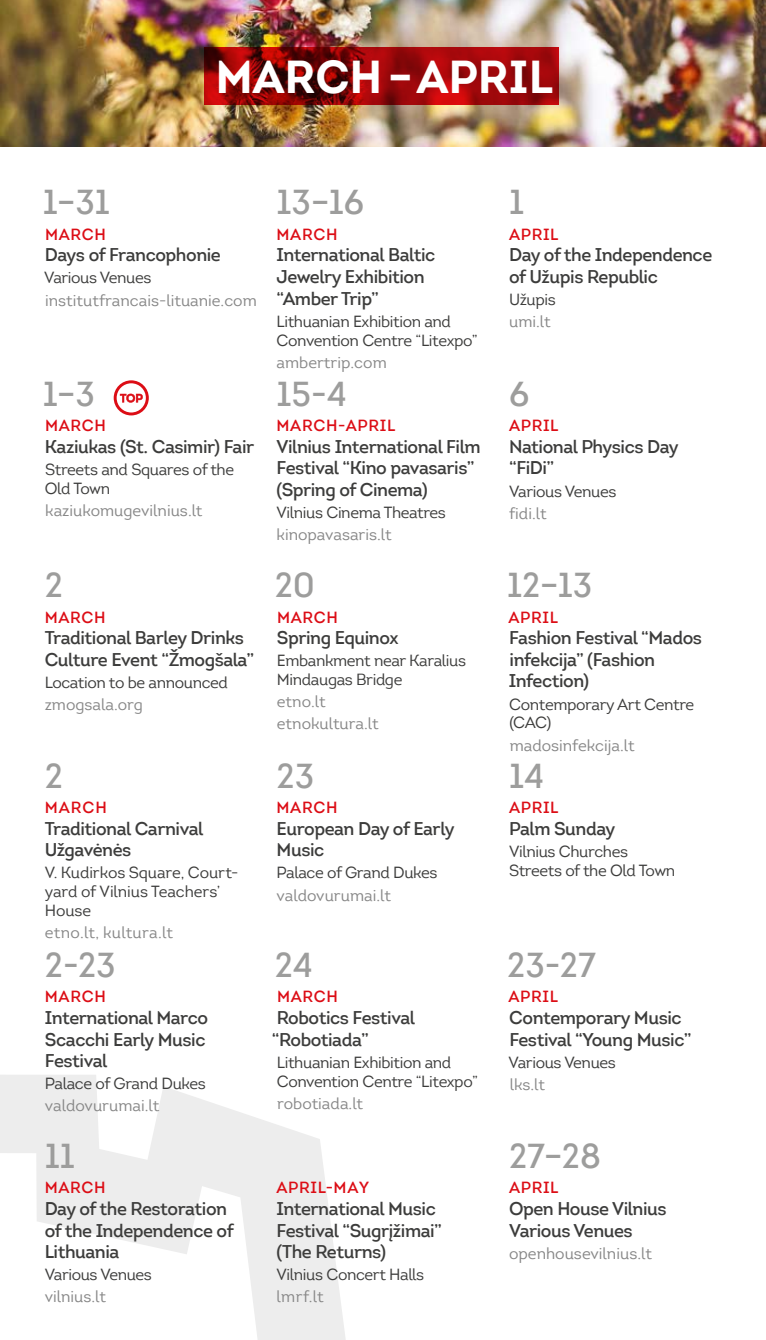
<style>
.page{position:relative;width:766px;height:1340px;background:#fff}
.page>*{position:absolute;margin:0;border:0;box-sizing:border-box;transform-origin:0 0}
.t1{font:700 45px "Intro";color:#fff}
.t2{font:600 33.75px "Intro";color:#9d9d9c}
.t3{font:600 18px/21.6px "Intro";letter-spacing:-.025em;color:#3c3c3b}
.t4{font:15.75px/18.9px "Intro";letter-spacing:-.025em;color:#3c3c3b}
.t5{font:15.75px/22.1px "Intro";color:#878787}
.t6{font:600 15.75px "Intro";letter-spacing:.04em;color:#dc0d15}
.t7{font:15.75px/18.9px "Intro";letter-spacing:-.005em;color:#3c3c3b}
</style>
<div class="page">
<svg style="left:0;top:1075px;width:345px;height:264px;fill:#f3f3f3"></svg>
<img style="left:0;top:0;width:765px;height:147px">
<svg style="left:204px;top:47px;width:355px;height:58px;background:#900607"></svg>
<svg style="left:114px;top:380px;width:35px;height:35px"></svg>
<h1 class="t1" style="left:215px;top:48px;width:339px">MARCH–APRIL</h1>
<h2 class="t2" style="left:43px;top:181px;width:69px">1–31</h2>
<p class="t6" style="left:45px;top:224px;width:62px">MARCH</p>
<p class="t3" style="left:45px;top:244px;width:177px">Days of Francophonie</p>
<p class="t4" style="left:44px;top:268px;width:109px">Various Venues</p>
<p class="t5" style="left:45px;top:289px;width:213px">institutfrancais-lituanie.com</p>
<h2 class="t2" style="left:43px;top:373px;width:54px">1–3</h2>
<p class="t6" style="left:45px;top:416px;width:62px">MARCH</p>
<p class="t3" style="left:45px;top:436px;width:211px">Kaziukas (St. Casimir) Fair</p>
<p class="t4" style="left:45px;top:460px;width:191px">Streets and Squares of the<br>Old Town</p>
<p class="t5" style="left:45px;top:499px;width:159px">kaziukomugevilnius.lt</p>
<h2 class="t2" style="left:45px;top:564px;width:20px">2</h2>
<p class="t6" style="left:45px;top:607px;width:62px">MARCH</p>
<p class="t3" style="left:45px;top:627px;width:211px">Traditional Barley Drinks<br>Culture Event “Žmogšala”</p>
<p class="t4" style="left:45px;top:673px;width:185px">Location to be announced</p>
<p class="t5" style="left:45px;top:693px;width:100px">zmogsala.org</p>
<h2 class="t2" style="left:45px;top:754px;width:20px">2</h2>
<p class="t6" style="left:45px;top:797px;width:64px">MARCH</p>
<p class="t3" style="left:45px;top:817px;width:160px">Traditional Carnival<br>Užgavėnės</p>
<p class="t7" style="left:45px;top:863px;width:195px">V. Kudirkos Square, Court&shy;yard of Vilnius Teachers’<br>House</p>
<p class="t5" style="left:45px;top:921px;width:130px">etno.lt, kultura.lt</p>
<h2 class="t2" style="left:45px;top:943px;width:72px">2-23</h2>
<p class="t6" style="left:45px;top:987px;width:62px">MARCH</p>
<p class="t3" style="left:45px;top:1006px;width:164px">International Marco<br>Scacchi Early Music<br>Festival</p>
<p class="t4" style="left:45px;top:1074px;width:162px">Palace of Grand Dukes</p>
<p class="t5" style="left:45px;top:1094px;width:116px">valdovurumai.lt</p>
<h2 class="t2" style="left:45px;top:1134px;width:32px">11</h2>
<p class="t6" style="left:45px;top:1177px;width:62px">MARCH</p>
<p class="t3" style="left:45px;top:1197px;width:191px">Day of the Restoration of the Independence of<br>Lithuania</p>
<p class="t4" style="left:45px;top:1265px;width:109px">Various Venues</p>
<p class="t5" style="left:45px;top:1285px;width:63px">vilnius.lt</p>
<h2 class="t2" style="left:276px;top:181px;width:89px">13–16</h2>
<p class="t6" style="left:276px;top:224px;width:62px">MARCH</p>
<p class="t3" style="left:276px;top:244px;width:160px">International Baltic<br>Jewelry Exhibition “Amber Trip”</p>
<p class="t4" style="left:276px;top:312px;width:203px">Lithuanian Exhibition and<br>Convention Centre “Litexpo”</p>
<p class="t5" style="left:276px;top:351px;width:112px">ambertrip.com</p>
<h2 class="t2" style="left:276px;top:373px;width:72px">15-4</h2>
<p class="t6" style="left:276px;top:416px;width:120px">MARCH-APRIL</p>
<p class="t3" style="left:276px;top:436px;width:205px">Vilnius International Film<br>Festival “Kino pavasaris” (Spring of Cinema)</p>
<p class="t4" style="left:276px;top:503px;width:171px">Vilnius Cinema Theatres</p>
<p class="t5" style="left:276px;top:524px;width:117px">kinopavasaris.lt</p>
<h2 class="t2" style="left:275px;top:564px;width:42px">20</h2>
<p class="t6" style="left:277px;top:607px;width:62px">MARCH</p>
<p class="t3" style="left:277px;top:627px;width:123px">Spring Equinox</p>
<p class="t4" style="left:277px;top:651px;width:190px">Embankment near Karalius<br>Mindaugas Bridge</p>
<p class="t5" style="left:277px;top:690px;width:103px">etno.lt etnokultura.lt</p>
<h2 class="t2" style="left:276px;top:754px;width:39px">23</h2>
<p class="t6" style="left:276px;top:797px;width:62px">MARCH</p>
<p class="t3" style="left:276px;top:817px;width:180px">European Day of Early<br>Music</p>
<p class="t4" style="left:276px;top:863px;width:162px">Palace of Grand Dukes</p>
<p class="t5" style="left:276px;top:884px;width:116px">valdovurumai.lt</p>
<h2 class="t2" style="left:275px;top:943px;width:40px">24</h2>
<p class="t6" style="left:277px;top:987px;width:62px">MARCH</p>
<p class="t3" style="left:271px;top:1006px;width:145px">Robotics Festival “Robotiada”</p>
<p class="t4" style="left:277px;top:1052px;width:203px">Lithuanian Exhibition and<br>Convention Centre “Litexpo”</p>
<p class="t5" style="left:277px;top:1092px;width:87px">robotiada.lt</p>
<p class="t6" style="left:276px;top:1177px;width:94px">APRIL-MAY</p>
<p class="t3" style="left:276px;top:1197px;width:167px">International Music<br>Festival “Sugrįžimai” (The Returns)</p>
<p class="t4" style="left:276px;top:1265px;width:149px">Vilnius Concert Halls</p>
<p class="t5" style="left:276px;top:1285px;width:49px">lmrf.lt</p>
<h2 class="t2" style="left:509px;top:181px;width:17px">1</h2>
<p class="t6" style="left:509px;top:224px;width:51px">APRIL</p>
<p class="t3" style="left:509px;top:244px;width:205px">Day of the Independence of Užupis Republic</p>
<p class="t4" style="left:509px;top:290px;width:48px">Užupis</p>
<p class="t5" style="left:509px;top:311px;width:43px">umi.lt</p>
<h2 class="t2" style="left:509px;top:373px;width:22px">6</h2>
<p class="t6" style="left:509px;top:416px;width:51px">APRIL</p>
<p class="t3" style="left:509px;top:436px;width:171px">National Physics Day “FiDi”</p>
<p class="t4" style="left:509px;top:481px;width:109px">Various Venues</p>
<p class="t5" style="left:509px;top:502px;width:39px">fidi.lt</p>
<h2 class="t2" style="left:507px;top:564px;width:87px">12–13</h2>
<p class="t6" style="left:508px;top:607px;width:51px">APRIL</p>
<p class="t3" style="left:509px;top:627px;width:194px">Fashion Festival “Mados infekcija” (Fashion<br>Infection)</p>
<p class="t4" style="left:509px;top:694px;width:186px">Contemporary Art Centre (CAC)</p>
<p class="t5" style="left:509px;top:734px;width:126px">madosinfekcija.lt</p>
<h2 class="t2" style="left:509px;top:754px;width:37px">14</h2>
<p class="t6" style="left:509px;top:797px;width:51px">APRIL</p>
<p class="t3" style="left:509px;top:817px;width:108px">Palm Sunday</p>
<p class="t4" style="left:509px;top:842px;width:168px">Vilnius Churches<br>Streets of the Old Town</p>
<h2 class="t2" style="left:507px;top:943px;width:90px">23-27</h2>
<p class="t6" style="left:508px;top:987px;width:51px">APRIL</p>
<p class="t3" style="left:509px;top:1006px;width:184px">Contemporary Music<br>Festival “Young Music”</p>
<p class="t4" style="left:508px;top:1052px;width:109px">Various Venues</p>
<p class="t5" style="left:509px;top:1073px;width:37px">lks.lt</p>
<h2 class="t2" style="left:509px;top:1134px;width:93px">27–28</h2>
<p class="t6" style="left:509px;top:1177px;width:51px">APRIL</p>
<p class="t3" style="left:509px;top:1197px;width:159px">Open House Vilnius<br>Various Venues</p>
<p class="t5" style="left:509px;top:1242px;width:144px">openhousevilnius.lt</p>
</div>
